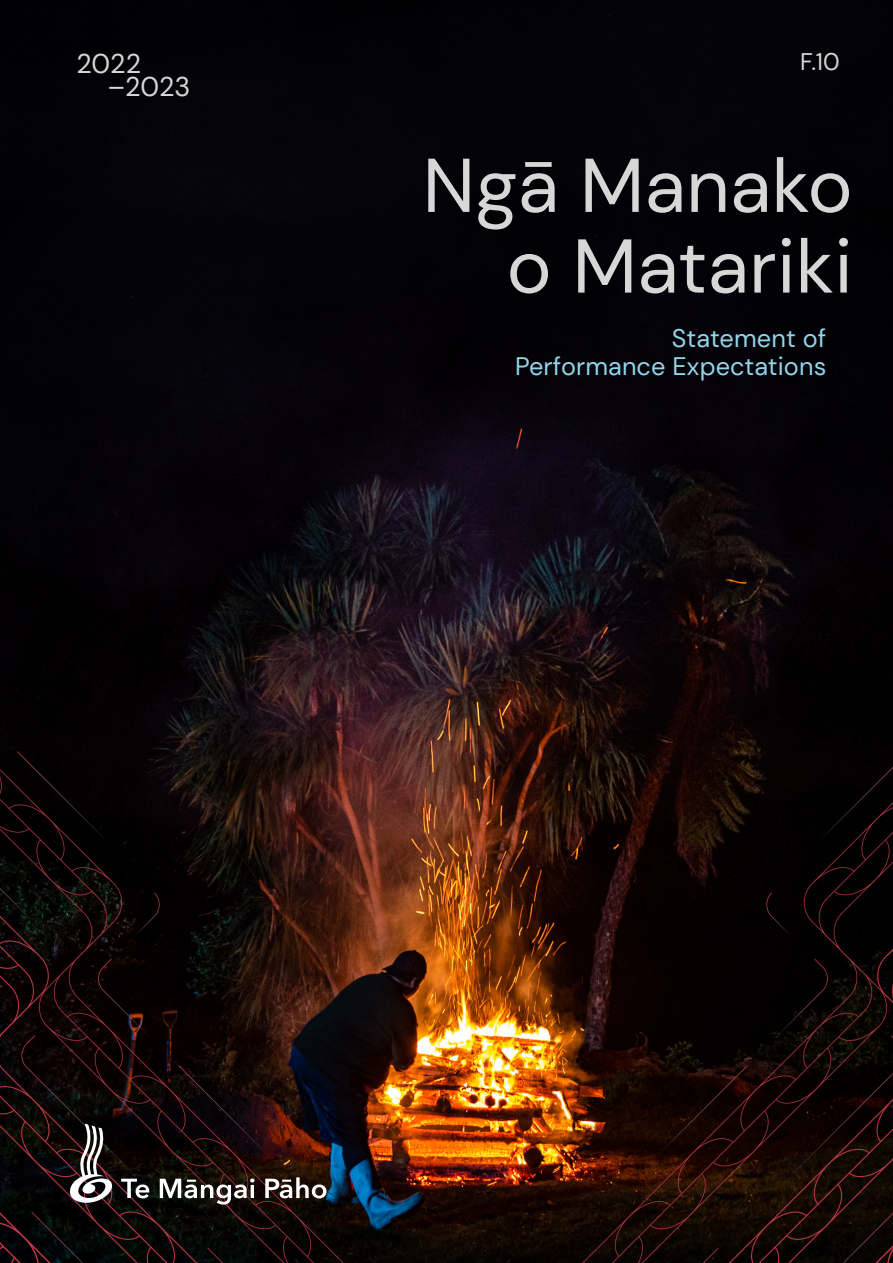
<style>
.page{position:relative;width:893px;height:1263px;background:#fff}
.page>*{position:absolute;margin:0;border:0;box-sizing:border-box;transform-origin:0 0}
.t1{font:76.05px/80.7px "DM Sans";letter-spacing:.005em;color:#d6d7d6;text-align:right}
.t2{font:27px/22.5px "DM Sans";letter-spacing:-.005em;color:#d6d7d6}
.t3{font:25.35px/28.7px "DM Sans";letter-spacing:.005em;color:#93d4e9;text-align:right}
.t4{font:24px "DM Sans";color:#d6d7d6}
</style>
<div class="page">
<img style="left:0;top:0;width:893px;height:1263px">
<svg style="left:121px;top:1177px;width:205px;height:27px"></svg>
<svg style="left:70px;top:1123px;width:42px;height:80px"></svg>
<p class="t2" style="left:108px;top:52px;width:84px;text-indent:-31px">2022 –2023</p>
<p class="t4" style="left:800px;top:47px;width:41px">F.10</p>
<h1 class="t1" style="left:423px;top:145px;width:431px">Ngā Manako o Matariki</h1>
<p class="t3" style="left:515px;top:323px;width:313px">Statement of<br>Performance Expectations</p>
</div>
